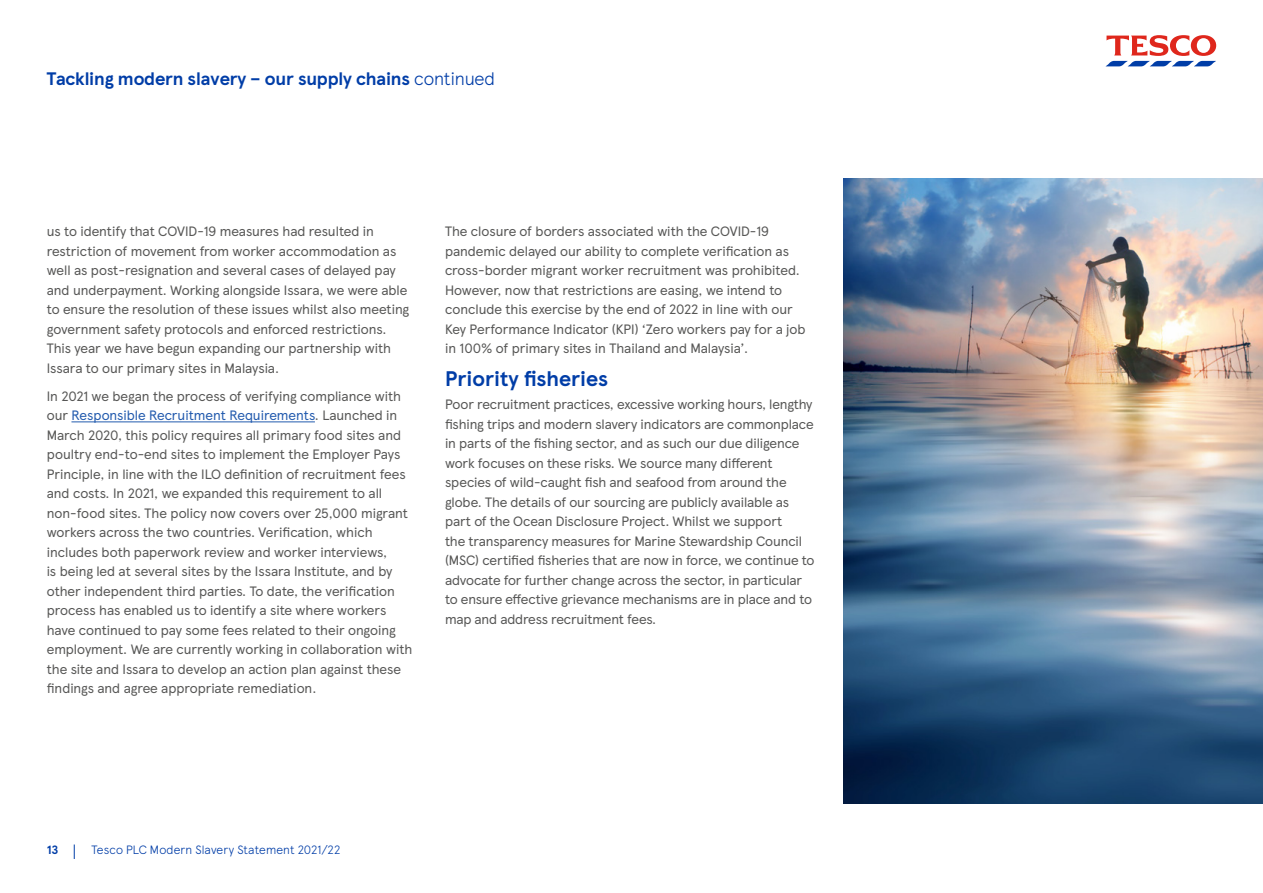
<style>
.page{position:relative;width:1263px;height:893px;background:#fff}
.page>*{position:absolute;margin:0;border:0;box-sizing:border-box;transform-origin:0 0}
.t1{font:700 21px "TESCO Modern";color:#003da7}
.t2{font:700 18px "TESCO Modern";letter-spacing:-.01em;color:#003da7}
.t3{font:13.5px/19.5px "TESCO Modern";letter-spacing:-.005em;color:#575756}
.t4{font:300 12px "TESCO Modern";letter-spacing:.01em;color:#003da7}
.t5{font:700 12px "TESCO Modern";color:#003da7}
.s1{font-weight:300}
.s2{color:#235bae}
</style>
<div class="page">
<hr style="left:71px;top:422px;width:244px;height:1px;background:#235bae">
<img style="left:843px;top:179px;width:420px;height:625px">
<svg style="left:1106px;top:35px;width:110px;height:31px"></svg>
<svg style="left:74px;top:844px;width:1px;height:15px"></svg>
<h2 class="t2" style="left:47px;top:65px;width:450px">Tackling modern slavery – our supply chains <span class="s1">continued</span></h2>
<p class="t3" style="left:47px;top:221px;width:364px">us to identify that COVID-19 measures had resulted in restriction of movement from worker accommodation as well as post-resignation and several cases of delayed pay and underpayment. Working alongside Issara, we were able to ensure the resolution of these issues whilst also meeting government safety protocols and enforced restrictions.<br>This year we have begun expanding our partnership with Issara to our primary sites in Malaysia.</p>
<p class="t3" style="left:47px;top:385px;width:367px">In 2021 we began the process of verifying compliance with our <span class="s2">Responsible Recruitment Requirements</span>. Launched in March 2020, this policy requires all primary food sites and poultry end-to-end sites to implement the Employer Pays Principle, in line with the ILO definition of recruitment fees and costs. In 2021, we expanded this requirement to all non-food sites. The policy now covers over 25,000 migrant workers across the two countries. Verification, which includes both paperwork review and worker interviews,<br>is being led at several sites by the Issara Institute, and by other independent third parties. To date, the verification process has enabled us to identify a site where workers have continued to pay some fees related to their ongoing employment. We are currently working in collaboration with the site and Issara to develop an action plan against these findings and agree appropriate remediation.</p>
<p class="t3" style="left:445px;top:221px;width:362px">The closure of borders associated with the COVID-19 pandemic delayed our ability to complete verification as cross-border migrant worker recruitment was prohibited.<br>However, now that restrictions are easing, we intend to conclude this exercise by the end of 2022 in line with our Key Performance Indicator (KPI) ‘Zero workers pay for a job in 100% of primary sites in Thailand and Malaysia’.</p>
<h1 class="t1" style="left:445px;top:362px;width:165px">Priority fisheries</h1>
<p class="t3" style="left:445px;top:394px;width:371px">Poor recruitment practices, excessive working hours, lengthy fishing trips and modern slavery indicators are commonplace in parts of the fishing sector, and as such our due diligence work focuses on these risks. We source many different species of wild-caught fish and seafood from around the globe. The details of our sourcing are publicly available as part of the Ocean Disclosure Project. Whilst we support<br>the transparency measures for Marine Stewardship Council (MSC) certified fisheries that are now in force, we continue to advocate for further change across the sector, in particular to ensure effective grievance mechanisms are in place and to map and address recruitment fees.</p>
<p class="t5" style="left:47px;top:840px;width:13px">13</p>
<p class="t4" style="left:91px;top:840px;width:250px">Tesco PLC Modern Slavery Statement 2021/22</p>
</div>
